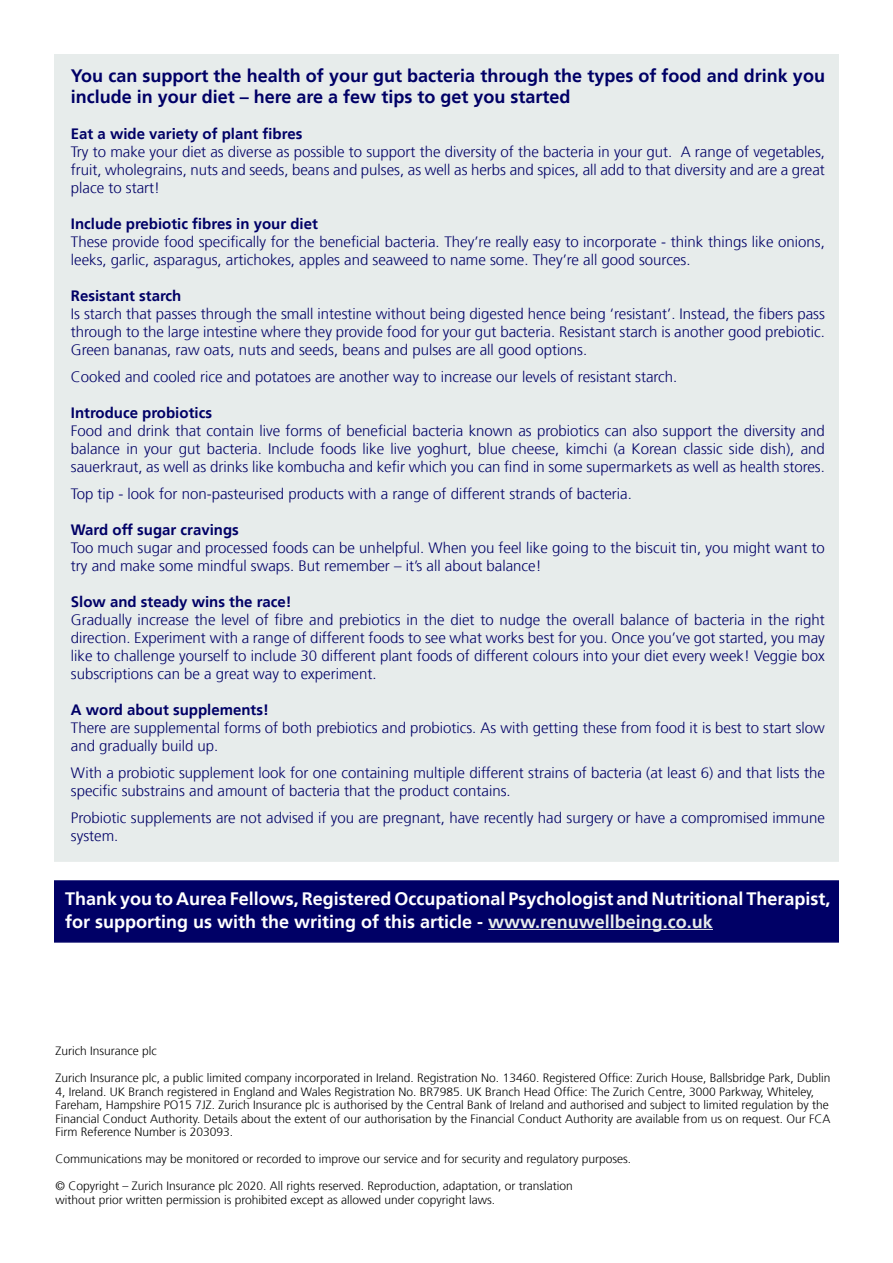
<style>
.page{position:relative;width:893px;height:1263px;background:#fff}
.page>*{position:absolute;margin:0;border:0;box-sizing:border-box;transform-origin:0 0}
.t1{font:700 18px/22.5px "Frutiger";color:#fff}
.t2{font:700 18px/21px "Frutiger";color:#006}
.t3{font:300 15px/18px "Frutiger";color:#006}
.t4{font:700 15px "Frutiger";color:#006}
.t5{font:300 12px/13.5px "Frutiger";color:#000}
.s1{color:#e7eceb}
</style>
<div class="page">
<div style="left:54px;top:54px;width:785px;height:808px;background:#e7eceb"></div>
<div style="left:54px;top:880px;width:785px;height:63px;background:#006;border:2px solid #006"></div>
<hr style="left:488px;top:929px;width:225px;height:1px;background:#e7eceb">
<p class="t2" style="left:71px;top:65px;width:756px">You can support the health of your gut bacteria through the types of food and drink you include in your diet – here are a few tips to get you started</p>
<p class="t4" style="left:71px;top:125px;width:233px">Eat a wide variety of plant fibres</p>
<p class="t3" style="left:71px;top:143px;width:756px;text-align:justify">Try to make your diet as diverse as possible to support the diversity of the bacteria in your gut. A range of vegetables, fruit, wholegrains, nuts and seeds, beans and pulses, as well as herbs and spices, all add to that diversity and are a great place to start!</p>
<p class="t4" style="left:71px;top:215px;width:248px">Include prebiotic fibres in your diet</p>
<p class="t3" style="left:71px;top:233px;width:756px">These provide food specifically for the beneficial bacteria. They’re really easy to incorporate - think things like onions, leeks, garlic, asparagus, artichokes, apples and seaweed to name some. They’re all good sources.</p>
<p class="t4" style="left:71px;top:287px;width:112px">Resistant starch</p>
<p class="t3" style="left:71px;top:305px;width:756px;text-align:justify">Is starch that passes through the small intestine without being digested hence being ‘resistant’. Instead, the fibers pass through to the large intestine where they provide food for your gut bacteria. Resistant starch is another good prebiotic.<br>Green bananas, raw oats, nuts and seeds, beans and pulses are all good options.</p>
<p class="t3" style="left:71px;top:368px;width:608px">Cooked and cooled rice and potatoes are another way to increase our levels of resistant starch.</p>
<p class="t4" style="left:71px;top:404px;width:143px">Introduce probiotics</p>
<p class="t3" style="left:71px;top:422px;width:756px;text-align:justify">Food and drink that contain live forms of beneficial bacteria known as probiotics can also support the diversity and balance in your gut bacteria. Include foods like live yoghurt, blue cheese, kimchi (a Korean classic side dish), and sauerkraut, as well as drinks like kombucha and kefir which you can find in some supermarkets as well as health stores.</p>
<p class="t3" style="left:71px;top:485px;width:562px">Top tip - look for non-pasteurised products with a range of different strands of bacteria.</p>
<p class="t4" style="left:71px;top:521px;width:170px">Ward off sugar cravings</p>
<p class="t3" style="left:71px;top:539px;width:755px">Too much sugar and processed foods can be unhelpful. When you feel like going to the biscuit tin, you might want to try and make some mindful swaps. But remember – it’s all about balance!</p>
<p class="t4" style="left:71px;top:593px;width:222px">Slow and steady wins the race!</p>
<p class="t3" style="left:71px;top:611px;width:756px;text-align:justify">Gradually increase the level of fibre and prebiotics in the diet to nudge the overall balance of bacteria in the right direction. Experiment with a range of different foods to see what works best for you. Once you’ve got started, you may like to challenge yourself to include 30 different plant foods of different colours into your diet every week! Veggie box subscriptions can be a great way to experiment.</p>
<p class="t4" style="left:71px;top:701px;width:200px">A word about supplements!</p>
<p class="t3" style="left:71px;top:719px;width:755px">There are supplemental forms of both prebiotics and probiotics. As with getting these from food it is best to start slow and gradually build up.</p>
<p class="t3" style="left:71px;top:764px;width:755px">With a probiotic supplement look for one containing multiple different strains of bacteria (at least 6) and that lists the specific substrains and amount of bacteria that the product contains.</p>
<p class="t3" style="left:71px;top:809px;width:755px">Probiotic supplements are not advised if you are pregnant, have recently had surgery or have a compromised immune system.</p>
<p class="t1" style="left:65px;top:888px;width:767px">Thank you to Aurea Fellows, Registered Occupational Psychologist and Nutritional Therapist, for supporting us with the writing of this article - <span class="s1">www.renuwellbeing.co.uk</span></p>
<p class="t5" style="left:55px;top:1044px;width:103px">Zurich Insurance plc</p>
<p class="t5" style="left:55px;top:1071px;width:777px">Zurich Insurance plc, a public limited company incorporated in Ireland. Registration No. 13460. Registered Office: Zurich House, Ballsbridge Park, Dublin 4, Ireland. UK Branch registered in England and Wales Registration No. BR7985. UK Branch Head Office: The Zurich Centre, 3000 Parkway, Whiteley, Fareham, Hampshire PO15 7JZ. Zurich Insurance plc is authorised by the Central Bank of Ireland and authorised and subject to limited regulation by the Financial Conduct Authority. Details about the extent of our authorisation by the Financial Conduct Authority are available from us on request. Our FCA Firm Reference Number is 203093.</p>
<p class="t5" style="left:55px;top:1152px;width:577px">Communications may be monitored or recorded to improve our service and for security and regulatory purposes.</p>
<p class="t5" style="left:55px;top:1179px;width:519px">© Copyright – Zurich Insurance plc 2020. All rights reserved. Reproduction, adaptation, or translation without prior written permission is prohibited except as allowed under copyright laws.</p>
</div>
